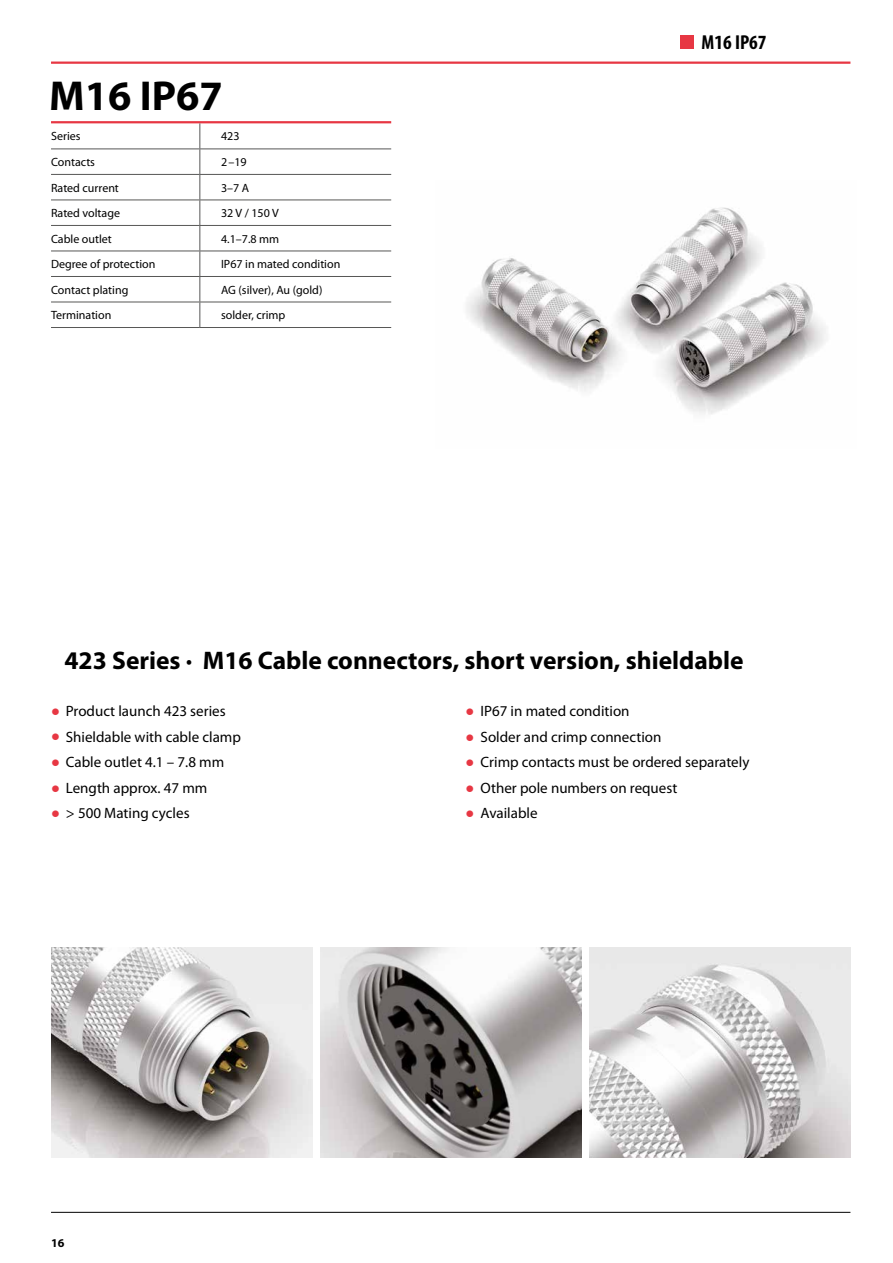
<style>
.page{position:relative;width:893px;height:1263px;background:#fff}
.page>*{position:absolute;margin:0;border:0;box-sizing:border-box;transform-origin:0 0}
.t1{font:700 42px "Myriad Pro";color:#000}
.t2{font:31.5px/25.5px "Myriad Pro";color:#e73743;text-align:justify}
.t3{font:700 25.5px "Myriad Pro";color:#000}
.t4{font:700 condensed 20.25px "Myriad Pro";color:#000}
.t5{font:15px/25.5px "Myriad Pro";color:#000}
.t6{font:12px "Myriad Pro";color:#000}
.t7{font:700 12px "Myriad Pro";color:#000}
</style>
<div class="page">
<div style="left:680px;top:35px;width:14px;height:14px;background:#e73743"></div>
<hr style="left:51px;top:62px;width:799px;height:2px;background:#e73743">
<hr style="left:51px;top:1212px;width:799px;height:1px;background:#000">
<hr style="left:51px;top:121px;width:340px;height:2px;background:#e73743">
<img style="left:320px;top:948px;width:261px;height:209px">
<img style="left:51px;top:948px;width:261px;height:209px">
<img style="left:590px;top:948px;width:260px;height:209px">
<img style="left:466px;top:207px;width:360px;height:207px">
<svg style="left:200px;top:123px;width:1px;height:204px"></svg>
<hr style="left:51px;top:149px;width:149px;height:1px;background:#575756">
<hr style="left:200px;top:149px;width:191px;height:1px;background:#575756">
<hr style="left:51px;top:174px;width:149px;height:1px;background:#575756">
<hr style="left:200px;top:174px;width:191px;height:1px;background:#575756">
<hr style="left:51px;top:200px;width:149px;height:1px;background:#575756">
<hr style="left:200px;top:200px;width:191px;height:1px;background:#575756">
<hr style="left:51px;top:225px;width:149px;height:1px;background:#575756">
<hr style="left:200px;top:225px;width:191px;height:1px;background:#575756">
<hr style="left:51px;top:251px;width:149px;height:1px;background:#575756">
<hr style="left:200px;top:251px;width:191px;height:1px;background:#575756">
<hr style="left:51px;top:276px;width:149px;height:1px;background:#575756">
<hr style="left:200px;top:276px;width:191px;height:1px;background:#575756">
<hr style="left:51px;top:302px;width:149px;height:1px;background:#575756">
<hr style="left:200px;top:302px;width:191px;height:1px;background:#575756">
<hr style="left:51px;top:327px;width:149px;height:1px;background:#575756">
<hr style="left:200px;top:327px;width:191px;height:1px;background:#575756">
<h1 class="t1" style="left:49px;top:72px;width:175px">M16 IP67</h1>
<p class="t6" style="left:51px;top:130px;width:31px">Series</p>
<p class="t6" style="left:221px;top:130px;width:20px">423</p>
<p class="t6" style="left:51px;top:156px;width:46px">Contacts</p>
<p class="t6" style="left:221px;top:156px;width:27px">2–19</p>
<p class="t6" style="left:51px;top:181px;width:69px">Rated current</p>
<p class="t6" style="left:221px;top:181px;width:30px">3–7 A</p>
<p class="t6" style="left:51px;top:207px;width:71px">Rated voltage</p>
<p class="t6" style="left:221px;top:207px;width:59px">32 V / 150 V</p>
<p class="t6" style="left:51px;top:232px;width:62px">Cable outlet</p>
<p class="t6" style="left:221px;top:232px;width:60px">4.1–7.8 mm</p>
<p class="t6" style="left:51px;top:258px;width:106px">Degree of protection</p>
<p class="t6" style="left:221px;top:258px;width:121px">IP67 in mated condition</p>
<p class="t6" style="left:51px;top:283px;width:79px">Contact plating</p>
<p class="t6" style="left:221px;top:283px;width:103px">AG (silver), Au (gold)</p>
<p class="t6" style="left:51px;top:309px;width:62px">Termination</p>
<p class="t6" style="left:221px;top:309px;width:66px">solder, crimp</p>
<h3 class="t4" style="left:702px;top:31px;width:66px">M16 IP67</h3>
<h3 class="t3" style="left:64px;top:646px;width:681px">423 Series · M16 Cable connectors, short version, shieldable</h3>
<p class="t5" style="left:66px;top:699px;width:177px">Product launch 423 series<br>Shieldable with cable clamp<br>Cable outlet 4.1 – 7.8 mm<br>Length approx. 47 mm<br>&gt; 500 Mating cycles</p>
<p class="t5" style="left:480px;top:699px;width:270px">IP67 in mated condition<br>Solder and crimp connection<br>Crimp contacts must be ordered separately<br>Other pole numbers on request<br>Available</p>
<h2 class="t2" style="left:51px;top:697px;width:10px">• • • • •</h2>
<h2 class="t2" style="left:466px;top:697px;width:10px">• • • • •</h2>
<p class="t7" style="left:51px;top:1236px;width:15px">16</p>
</div>
